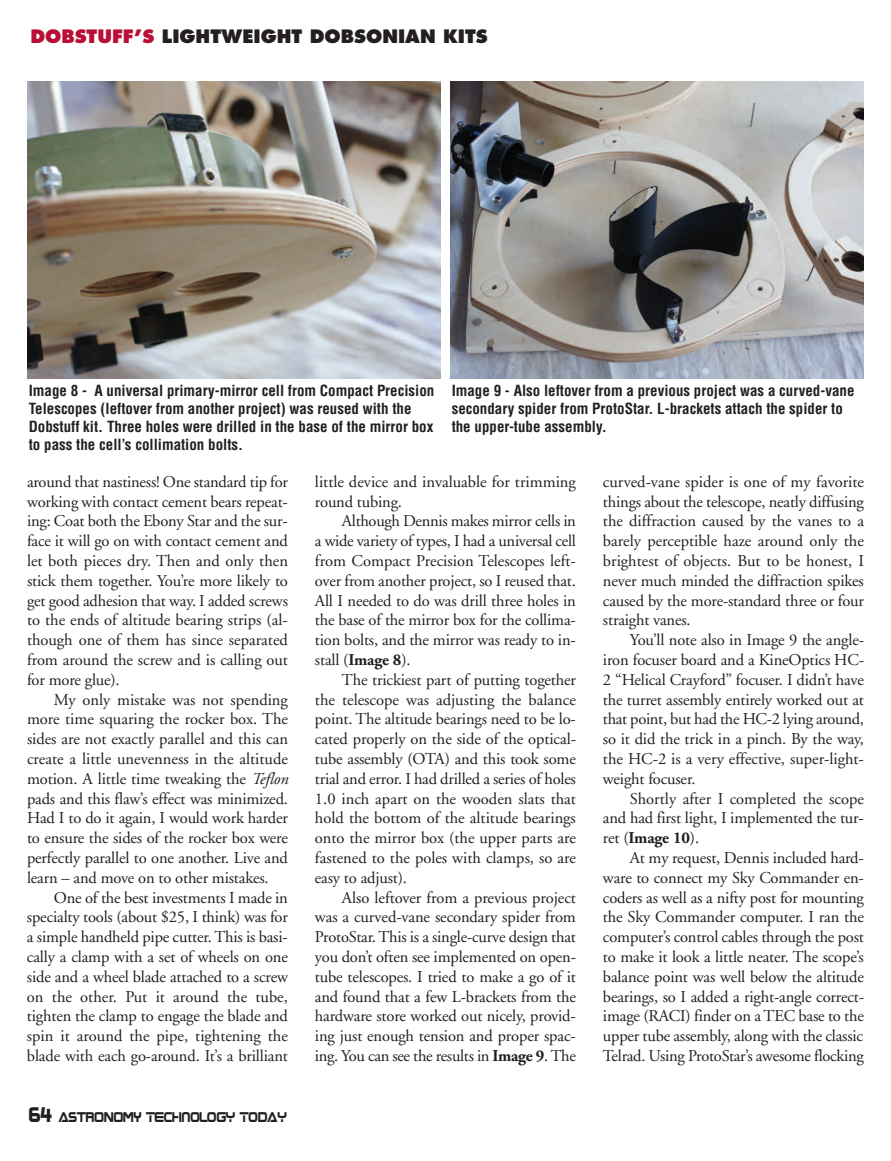
<style>
.page{position:relative;width:891px;height:1161px;background:#fff}
.page>*{position:absolute;margin:0;border:0;box-sizing:border-box;transform-origin:0 0}
.t1{font:800 18px "Futura";color:#231f20}
.t2{font:16.5px/19.8px "Adobe Garamond";letter-spacing:-.01em;color:#231f20;text-align:justify}
.t3{font:700 condensed 15px/18px "Helvetica";color:#231f20}
.t4{font:11.4px "Boom Box";color:#231f20;scale:.9 1}
.s1{color:#b90f36}
.s2{font-style:italic}
.s3{font-size:17.1px}
.s4{font-weight:700}
</style>
<div class="page">
<img style="left:27px;top:81px;width:413px;height:297px">
<img style="left:451px;top:81px;width:413px;height:297px">
<p class="t1" style="left:30px;top:28px;width:459px"><span class="s1">DOBSTUFF’S</span> LIGHTWEIGHT DOBSONIAN KITS</p>
<p class="t3" style="left:29px;top:382px;width:407px">Image 8 - A universal primary-mirror cell from Compact Precision Telescopes (leftover from another project) was reused with the Dobstuff kit. Three holes were drilled in the base of the mirror box to pass the cell’s collimation bolts.</p>
<p class="t3" style="left:452px;top:382px;width:404px">Image 9 - Also leftover from a previous project was a curved-vane secondary spider from ProtoStar. L-brackets attach the spider to the upper-tube assembly.</p>
<p class="t2" style="left:27px;top:473px;width:263px">around that nastiness! One standard tip for working with contact cement bears repeat&shy;ing: Coat both the Ebony Star and the sur&shy;face it will go on with contact cement and let both pieces dry. Then and only then stick them together. You’re more likely to get good adhesion that way. I added screws to the ends of altitude bearing strips (al&shy;though one of them has since separated from around the screw and is calling out for more glue).</p>
<p class="t2" style="left:27px;top:691px;width:263px;text-indent:27px">My only mistake was not spending more time squaring the rocker box. The sides are not exactly parallel and this can create a little unevenness in the altitude motion. A little time tweaking the <span class="s2">Teflon </span>pads and this flaw’s effect was minimized.<br>Had I to do it again, I would work harder to ensure the sides of the rocker box were perfectly parallel to one another. Live and learn – and move on to other mistakes.</p>
<p class="t2" style="left:27px;top:889px;width:263px;text-indent:27px">One of the best investments I made in specialty tools (about $25, I think) was for a simple handheld pipe cutter. This is basi&shy;cally a clamp with a set of wheels on one side and a wheel blade attached to a screw on the other. Put it around the tube, tighten the clamp to engage the blade and spin it around the pipe, tightening the blade with each go-around. It’s a brilliant</p>
<p class="t4" style="left:28px;top:1112px;width:288px"><span class="s3">64</span> ASTRONOMY TECHNOLOGY TODAY</p>
<p class="t2" style="left:315px;top:473px;width:262px">little device and invaluable for trimming round tubing.</p>
<p class="t2" style="left:315px;top:513px;width:263px;text-indent:27px">Although Dennis makes mirror cells in a wide variety of types, I had a universal cell from Compact Precision Telescopes left&shy;over from another project, so I reused that.<br>All I needed to do was drill three holes in the base of the mirror box for the collima&shy;tion bolts, and the mirror was ready to in&shy;stall (<span class="s4">Image 8</span>).</p>
<p class="t2" style="left:315px;top:671px;width:263px;text-indent:27px">The trickiest part of putting together the telescope was adjusting the balance point. The altitude bearings need to be lo&shy;cated properly on the side of the optical&shy;tube assembly (OTA) and this took some trial and error. I had drilled a series of holes 1.0 inch apart on the wooden slats that hold the bottom of the altitude bearings onto the mirror box (the upper parts are fastened to the poles with clamps, so are easy to adjust).</p>
<p class="t2" style="left:315px;top:889px;width:263px;text-indent:27px">Also leftover from a previous project was a curved-vane secondary spider from ProtoStar. This is a single-curve design that you don’t often see implemented on open&shy;tube telescopes. I tried to make a go of it and found that a few L-brackets from the hardware store worked out nicely, provid&shy;ing just enough tension and proper spac&shy;ing. You can see the results in <span class="s4">Image 9</span>. The</p>
<p class="t2" style="left:603px;top:473px;width:263px">curved-vane spider is one of my favorite things about the telescope, neatly diffusing the diffraction caused by the vanes to a barely perceptible haze around only the brightest of objects. But to be honest, I never much minded the diffraction spikes caused by the more-standard three or four straight vanes.</p>
<p class="t2" style="left:603px;top:631px;width:263px;text-indent:27px">You’ll note also in Image 9 the angle&shy;iron focuser board and a KineOptics HC-2 “Helical Crayford” focuser. I didn’t have the turret assembly entirely worked out at that point, but had the HC-2 lying around, so it did the trick in a pinch. By the way, the HC-2 is a very effective, super-light&shy;weight focuser.</p>
<p class="t2" style="left:603px;top:790px;width:263px;text-indent:27px">Shortly after I completed the scope and had first light, I implemented the tur&shy;ret (<span class="s4">Image 10</span>).</p>
<p class="t2" style="left:603px;top:849px;width:263px;text-indent:27px">At my request, Dennis included hard&shy;ware to connect my Sky Commander en&shy;coders as well as a nifty post for mounting the Sky Commander computer. I ran the computer’s control cables through the post to make it look a little neater. The scope’s balance point was well below the altitude bearings, so I added a right-angle correct&shy;image (RACI) finder on a TEC base to the upper tube assembly, along with the classic Telrad. Using ProtoStar’s awesome flocking</p>
</div>
